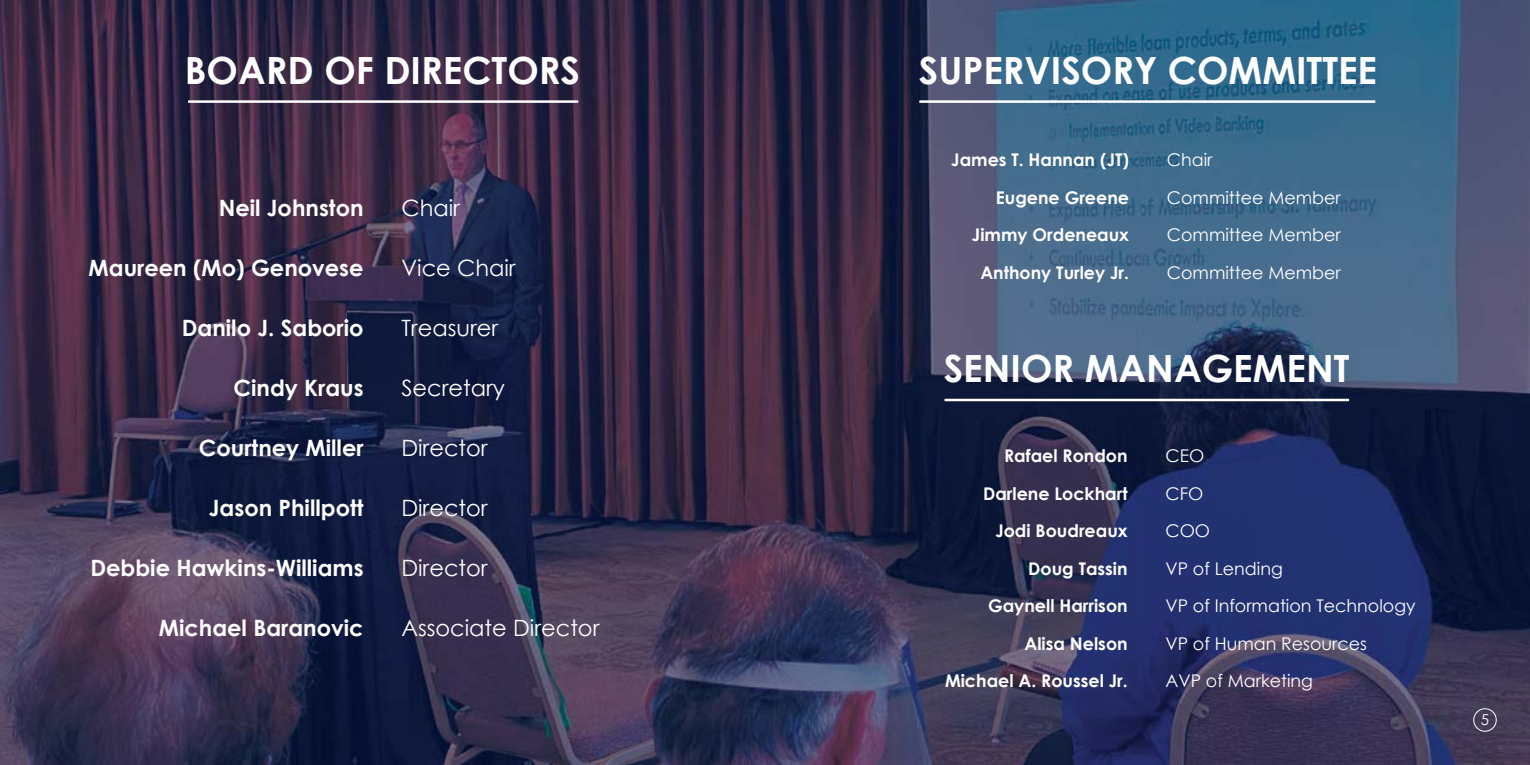
<style>
.page{position:relative;width:1530px;height:765px;background:#fff}
.page>*{position:absolute;margin:0;border:0;box-sizing:border-box;transform-origin:0 0}
.t1{font:700 37.5px "Century Gothic";color:#fff}
.t2{font:700 22.5px "Century Gothic";color:#fff}
.t3{font:22.5px "Century Gothic";color:#fff}
.t4{font:700 17.5px/37.5px "Century Gothic";color:#fff;text-align:right}
.t5{font:17.5px/37.5px "Century Gothic";color:#fff}
.t6{font:15px "Century Gothic";color:#fff}
</style>
<div class="page">
<img style="left:0;top:0;width:1530px;height:765px">
<hr style="left:188px;top:100px;width:390px;height:3px;background:#fff">
<hr style="left:919px;top:100px;width:456px;height:3px;background:#fff">
<hr style="left:945px;top:399px;width:404px;height:2px;background:#fff">
<div style="left:1473px;top:708px;width:24px;height:24px;border:1px solid #fff;border-radius:50%"></div>
<h1 class="t1" style="left:185px;top:42px;width:397px">BOARD OF DIRECTORS</h1>
<p class="t2" style="left:219px;top:190px;width:146px">Neil Johnston</p>
<p class="t2" style="left:89px;top:250px;width:276px">Maureen (Mo) Genovese</p>
<p class="t2" style="left:182px;top:310px;width:183px">Danilo J. Saborio</p>
<p class="t2" style="left:234px;top:370px;width:132px">Cindy Kraus</p>
<p class="t2" style="left:199px;top:430px;width:166px">Courtney Miller</p>
<p class="t2" style="left:209px;top:490px;width:156px">Jason Phillpott</p>
<p class="t2" style="left:90px;top:550px;width:275px">Debbie Hawkins-Williams</p>
<p class="t2" style="left:159px;top:610px;width:206px">Michael Baranovic</p>
<p class="t3" style="left:401px;top:192px;width:60px">Chair</p>
<p class="t3" style="left:401px;top:252px;width:116px">Vice Chair</p>
<p class="t3" style="left:401px;top:312px;width:98px">Treasurer</p>
<p class="t3" style="left:401px;top:372px;width:105px">Secretary</p>
<p class="t3" style="left:401px;top:432px;width:88px">Director</p>
<p class="t3" style="left:401px;top:492px;width:88px">Director</p>
<p class="t3" style="left:401px;top:552px;width:88px">Director</p>
<p class="t3" style="left:401px;top:612px;width:200px">Associate Director</p>
<h1 class="t1" style="left:919px;top:42px;width:460px">SUPERVISORY COMMITTEE</h1>
<p class="t4" style="left:951px;top:140px;width:179px">James T. Hannan (JT)<br>Eugene Greene<br>Jimmy Ordeneaux<br>Anthony Turley Jr.</p>
<p class="t5" style="left:1167px;top:141px;width:175px">Chair<br>Committee Member<br>Committee Member<br>Committee Member</p>
<h1 class="t1" style="left:944px;top:339px;width:407px">SENIOR MANAGEMENT</h1>
<p class="t4" style="left:945px;top:436px;width:184px">Rafael Rondon<br>Darlene Lockhart<br>Jodi Boudreaux<br>Doug Tassin<br>Gaynell Harrison<br>Alisa Nelson<br>Michael A. Roussel Jr.</p>
<p class="t5" style="left:1165px;top:437px;width:252px">CEO<br>CFO<br>COO<br>VP of Lending<br>VP of Information Technology<br>VP of Human Resources<br>AVP of Marketing</p>
<p class="t6" style="left:1481px;top:709px;width:10px">5</p>
</div>
